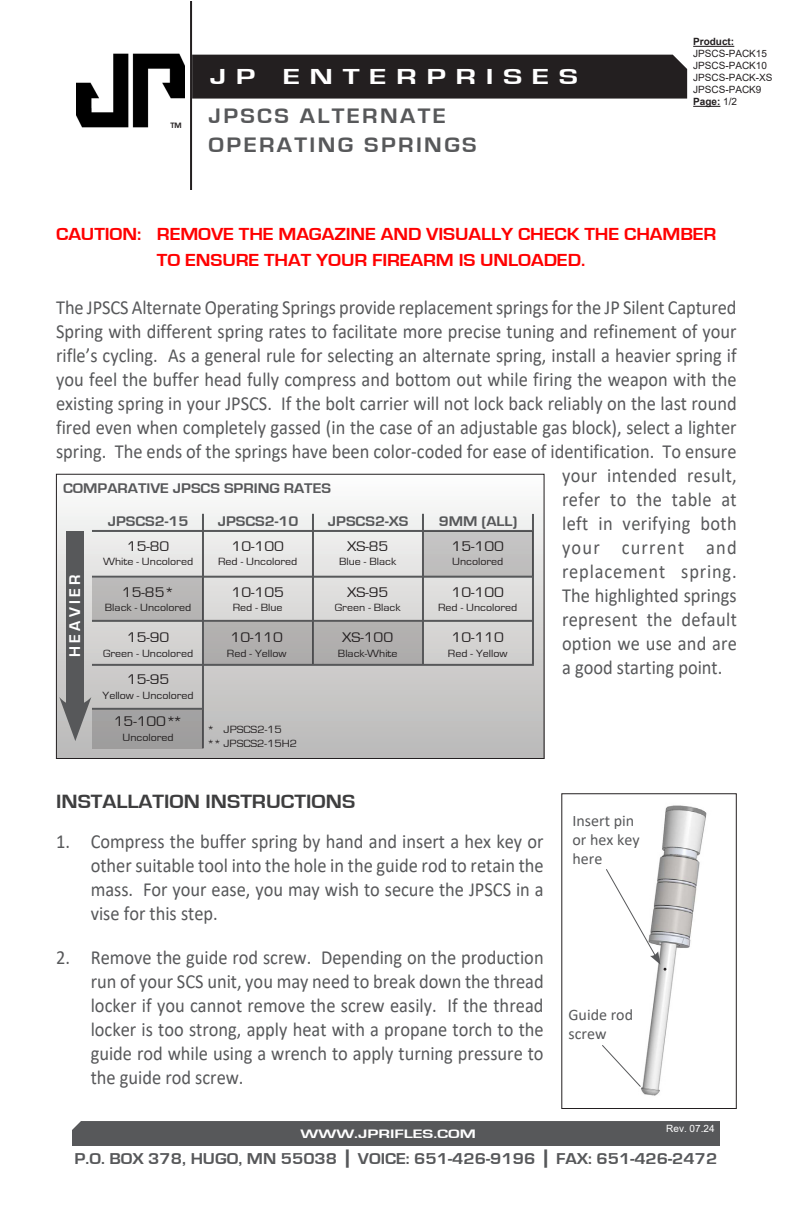
<style>
.page{position:relative;width:792px;height:1224px;background:#fff}
.page>*{position:absolute;margin:0;border:0;box-sizing:border-box;transform-origin:0 0}
.t1{font:700 22.4px "Eurostile";letter-spacing:.3em;color:#fff;scale:1.43 1}
.t2{font:700 21.6px "Eurostile";letter-spacing:.1em;color:#57585a;scale:1.11 1}
.InstructionParagraph{font:20px/24px "Calibri";color:#57585a;text-align:justify;scale:.92 1}
.InstructionParagraph-2{font:20px "Calibri";letter-spacing:.02em;color:#57585a;scale:.92 1}
.InstructionParagraph-3{font:20px "Calibri";letter-spacing:.045em;color:#57585a;scale:.92 1}
.InstructionParagraph-4{font:20px "Calibri";letter-spacing:.065em;color:#57585a;scale:.92 1}
.t3{font:700 19.8px "Eurostile";color:#3e3e3f;scale:1.11 1}
.t4{font:700 18px/26px "Eurostile";letter-spacing:-.005em;color:#f00;scale:1.11 1}
.t5{font:700 16.2px "Eurostile";color:#57585a;scale:1.11 1}
.t6{font:16px/19.2px "Calibri";color:#57585a}
.t7{font:700 16px "Eurostile";letter-spacing:.2em;color:#fff}
.t8{font:14.4px "Eurostile";color:#231f20;scale:1.11 1}
.t9{font:700 14.4px "Eurostile";color:#57585a;scale:1.11 1}
.t10{font:700 12.6px "Eurostile";color:#fff;scale:1.43 1}
.t11{font:10.8px "Eurostile";color:#231f20;scale:1.11 1}
.t12{font:10px/12px "Arial";color:#231f20}
.t13{font:10px "Arial";color:#fff}
.t14{font:700 10px "Arial";color:#231f20}
.t15{font:700 8px "Eurostile";color:#231f20}
.s1{font-weight:700}
.s2{font-weight:400}
.s3{font-size:21.6px}
</style>
<div class="page">
<hr style="left:693px;top:46px;width:41px;height:1px;background:#231f20">
<svg style="left:693px;top:106px;width:27px;height:1px"></svg>
<div style="left:192px;top:55px;width:495px;height:44px;background:#231f20"></div>
<img style="left:76px;top:53px;width:108px;height:75px">
<hr style="left:190px;top:1px;width:2px;height:189px;background:#231f20">
<div style="left:72px;top:1121px;width:648px;height:25px;background:#57585a"></div>
<div style="left:664px;top:1122px;width:55px;height:17px;background:#57585a"></div>
<img style="left:641px;top:805px;width:66px;height:291px">
<div style="left:561px;top:793px;width:176px;height:316px;border:1px solid #231f20"></div>
<svg style="left:602px;top:1044px;width:40px;height:44px"></svg>
<svg style="left:606px;top:868px;width:60px;height:103px"></svg>
<div style="left:56px;top:474px;width:488px;height:284px;background:linear-gradient(to bottom,#fbfcfb,#b8b7b6)"></div>
<div style="left:56px;top:474px;width:488px;height:285px;border:1px solid #231f20"></div>
<hr style="left:92px;top:530px;width:441px;height:2px;background:#57585a">
<hr style="left:202px;top:514px;width:2px;height:234px;background:#57585a">
<hr style="left:312px;top:514px;width:2px;height:150px;background:#57585a">
<hr style="left:422px;top:514px;width:2px;height:150px;background:#57585a">
<hr style="left:532px;top:514px;width:2px;height:150px;background:#57585a">
<hr style="left:92px;top:576px;width:441px;height:2px;background:#57585a">
<hr style="left:92px;top:620px;width:441px;height:2px;background:#57585a">
<hr style="left:92px;top:664px;width:442px;height:2px;background:#57585a">
<hr style="left:92px;top:708px;width:111px;height:2px;background:#57585a">
<svg style="left:59px;top:697px;width:32px;height:44px"></svg>
<div style="left:67px;top:531px;width:17px;height:176px;background:#57585a"></div>
<div style="left:92px;top:578px;width:110px;height:42px;background:#b8b7b7"></div>
<div style="left:204px;top:622px;width:108px;height:42px;background:#b1aeae"></div>
<div style="left:314px;top:622px;width:108px;height:42px;background:#b1aeae"></div>
<div style="left:424px;top:531px;width:108px;height:45px;background:#c2c1c1"></div>
<div style="left:92px;top:710px;width:110px;height:38px;background:#a19f9f"></div>
<p class="t15" style="left:170px;top:121px;width:13px">TM</p>
<p class="t1" style="left:210px;top:64px;width:259px">JP ENTERPRISES</p>
<p class="t2" style="left:209px;top:104px;width:215px">JPSCS ALTERNATE</p>
<p class="t2" style="left:209px;top:133px;width:243px">OPERATING SPRINGS</p>
<p class="t12" style="left:693px;top:36px;width:75px"><span class="s1">Product:<br></span>JPSCS-PACK15<br>JPSCS-PACK10</p>
<p class="t12" style="left:693px;top:72px;width:81px">JPSCS-PACK-XS</p>
<p class="t12" style="left:693px;top:84px;width:70px">JPSCS-PACK9</p>
<p class="t14" style="left:693px;top:95px;width:45px">Page: <span class="s2">1/2</span></p>
<p class="t4" style="left:157px;top:222px;width:506px;text-indent:-101px">CAUTION: REMOVE THE MAGAZINE AND VISUALLY CHECK THE CHAMBER<br>TO ENSURE THAT YOUR FIREARM IS UNLOADED.</p>
<p class="InstructionParagraph" style="left:56px;top:295px;width:741px">The JPSCS Alternate Operating Springs provide replacement springs for the JP Silent Captured</p>
<p class="InstructionParagraph" style="left:56px;top:319px;width:741px">Spring with different spring rates to facilitate more precise tuning and refinement of your</p>
<p class="InstructionParagraph" style="left:56px;top:343px;width:741px">rifle’s cycling. As a general rule for selecting an alternate spring, install a heavier spring if</p>
<p class="InstructionParagraph" style="left:56px;top:367px;width:741px">you feel the buffer head fully compress and bottom out while firing the weapon with the</p>
<p class="InstructionParagraph" style="left:56px;top:391px;width:741px">existing spring in your JPSCS. If the bolt carrier will not lock back reliably on the last round</p>
<p class="InstructionParagraph" style="left:56px;top:415px;width:741px">fired even when completely gassed (in the case of an adjustable gas block), select a lighter</p>
<p class="InstructionParagraph" style="left:56px;top:439px;width:741px">spring. The ends of the springs have been color-coded for ease of identification. To ensure</p>
<p class="InstructionParagraph-2" style="left:562px;top:462px;width:191px">your intended result,</p>
<p class="InstructionParagraph-2" style="left:562px;top:486px;width:191px">refer to the table at</p>
<p class="InstructionParagraph-2" style="left:562px;top:510px;width:191px">left in verifying both</p>
<p class="InstructionParagraph-4" style="left:562px;top:534px;width:191px">your current and</p>
<p class="InstructionParagraph-3" style="left:562px;top:558px;width:191px">replacement spring.</p>
<p class="InstructionParagraph" style="left:562px;top:583px;width:191px">The highlighted springs</p>
<p class="InstructionParagraph-2" style="left:562px;top:606px;width:191px">represent the default</p>
<p class="InstructionParagraph" style="left:562px;top:631px;width:191px">option we use and are</p>
<p class="InstructionParagraph" style="left:562px;top:655px;width:176px">a good starting point.</p>
<p class="t9" style="left:63px;top:481px;width:243px">COMPARATIVE JPSCS SPRING RATES</p>
<p class="t9" style="left:108px;top:513px;width:74px">JPSCS2-15</p>
<p class="t9" style="left:218px;top:513px;width:74px">JPSCS2-10</p>
<p class="t9" style="left:328px;top:513px;width:74px">JPSCS2-XS</p>
<p class="t9" style="left:439px;top:513px;width:73px">9MM (ALL)</p>
<p class="t8" style="left:127px;top:538px;width:40px">15-80</p>
<p class="t11" style="left:103px;top:556px;width:83px">White - Uncolored</p>
<p class="t8" style="left:232px;top:538px;width:49px">10-100</p>
<p class="t11" style="left:218px;top:556px;width:73px">Red - Uncolored</p>
<p class="t8" style="left:347px;top:538px;width:39px">XS-85</p>
<p class="t11" style="left:339px;top:556px;width:53px">Blue - Black</p>
<p class="t8" style="left:452px;top:538px;width:49px">15-100</p>
<p class="t11" style="left:452px;top:556px;width:48px">Uncolored</p>
<p class="t7" style="left:66px;top:657px;width:83px;rotate:-90deg">HEAVIER</p>
<p class="t8" style="left:122px;top:585px;width:49px">15-85*</p>
<p class="t11" style="left:105px;top:602px;width:79px">Black - Uncolored</p>
<p class="t8" style="left:127px;top:630px;width:40px">15-90</p>
<p class="t11" style="left:103px;top:647px;width:83px">Green - Uncolored</p>
<p class="t8" style="left:127px;top:672px;width:40px">15-95</p>
<p class="t11" style="left:103px;top:689px;width:84px">Yellow - Uncolored</p>
<p class="t8" style="left:114px;top:714px;width:64px">15-100**</p>
<p class="t11" style="left:123px;top:731px;width:48px">Uncolored</p>
<p class="t8" style="left:232px;top:585px;width:49px">10-105</p>
<p class="t11" style="left:233px;top:602px;width:46px">Red - Blue</p>
<p class="t8" style="left:347px;top:585px;width:39px">XS-95</p>
<p class="t11" style="left:335px;top:602px;width:61px">Green - Black</p>
<p class="t8" style="left:452px;top:585px;width:49px">10-100</p>
<p class="t11" style="left:438px;top:602px;width:73px">Red - Uncolored</p>
<p class="t8" style="left:231px;top:630px;width:49px">10-110</p>
<p class="t11" style="left:227px;top:647px;width:55px">Red - Yellow</p>
<p class="t8" style="left:342px;top:630px;width:47px">XS-100</p>
<p class="t11" style="left:338px;top:647px;width:55px">Black-White</p>
<p class="t8" style="left:452px;top:630px;width:49px">10-110</p>
<p class="t11" style="left:448px;top:647px;width:55px">Red - Yellow</p>
<p class="t11" style="left:207px;top:723px;width:69px">* JPSCS2-15</p>
<p class="t11" style="left:207px;top:738px;width:83px">** JPSCS2-15H2</p>
<p class="t3" style="left:56px;top:791px;width:271px">INSTALLATION INSTRUCTIONS</p>
<p class="InstructionParagraph" style="left:91px;top:829px;width:494px;text-indent:-35px">1. Compress the buffer spring by hand and insert a hex key or other suitable tool into the hole in the guide rod to retain the mass. For your ease, you may wish to secure the JPSCS in a vise for this step.</p>
<p class="InstructionParagraph" style="left:91px;top:945px;width:494px;text-indent:-35px">2. Remove the guide rod screw. Depending on the production run of your SCS unit, you may need to break down the thread locker if you cannot remove the screw easily. If the thread locker is too strong, apply heat with a propane torch to the guide rod while using a wrench to apply turning pressure to the guide rod screw.</p>
<p class="t6" style="left:573px;top:810px;width:69px">Insert pin or hex key here</p>
<p class="t6" style="left:569px;top:1004px;width:66px">Guide rod screw</p>
<p class="t13" style="left:666px;top:1121px;width:50px">Rev. 07.24</p>
<p class="t10" style="left:301px;top:1127px;width:124px">WWW.JPRIFLES.COM</p>
<p class="t5" style="left:75px;top:1150px;width:581px">P.O. BOX 378, HUGO, MN 55038 <span class="s3">|</span> VOICE: 651-426-9196 <span class="s3">|</span> FAX: 651-426-2472</p>
</div>
